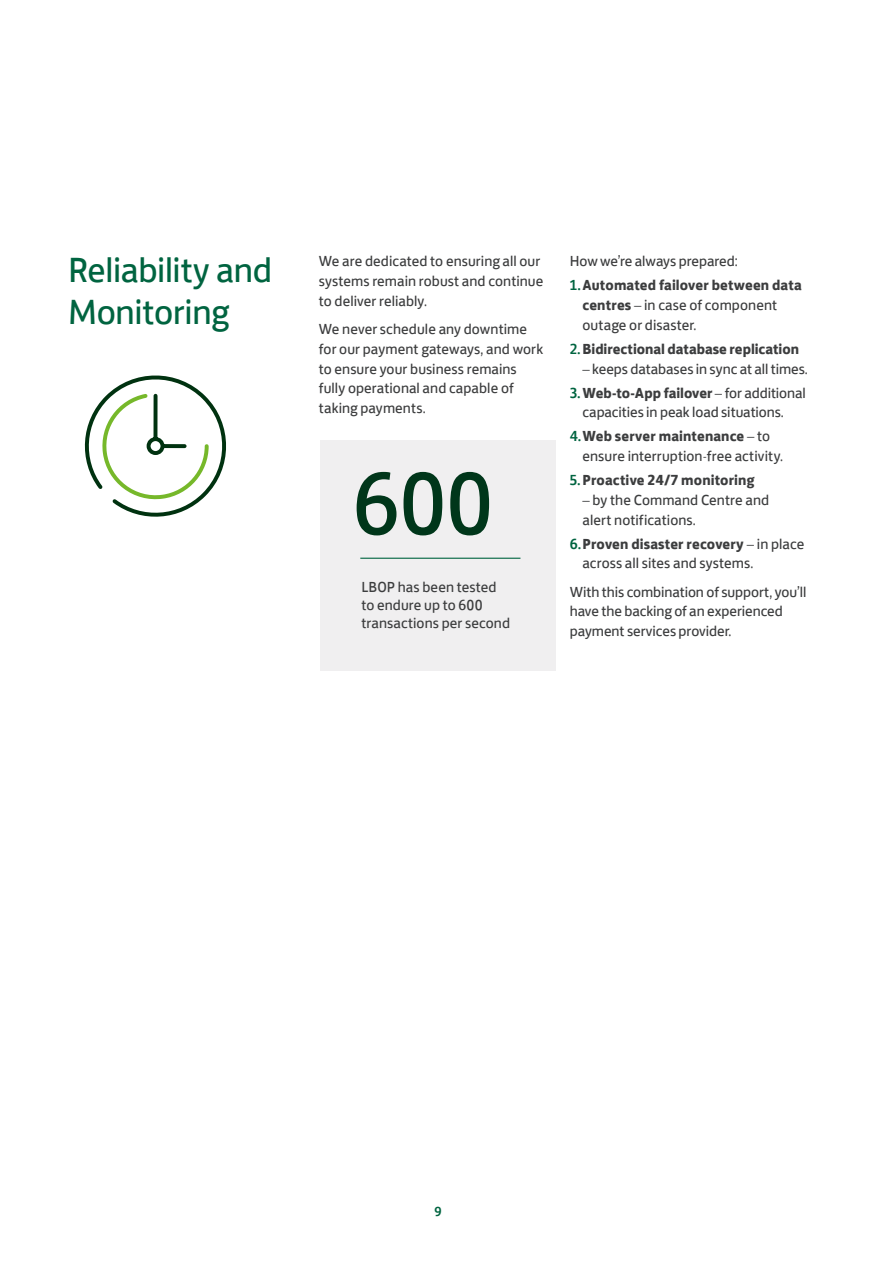
<style>
.page{position:relative;width:893px;height:1263px;background:#fff}
.page>*{position:absolute;margin:0;border:0;box-sizing:border-box;transform-origin:0 0}
.t1{font:90px "Lloyds Bank Jack";color:#00361a}
.t2{font:36px/42px "Lloyds Bank Jack";letter-spacing:-.01em;color:#006440}
.t3{font:15px/19.8px "Lloyds Bank Jack";letter-spacing:.005em;color:#3c3d3e}
.t4{font:700 15px/19.8px "Lloyds Bank Jack";color:#3c3d3e}
.t5{font:500 13.5px "Lloyds Bank Jack";color:#006440}
.s1{font-weight:300}
.s2{font-weight:500;color:#006440}
.s3{font-weight:400}
.s4{font-weight:700}
</style>
<div class="page">
<div style="left:320px;top:440px;width:236px;height:231px;background:#f0eff0"></div>
<hr style="left:360px;top:558px;width:160px;height:1px;background:#006440">
<svg style="left:84px;top:375px;width:142px;height:142px"></svg>
<h2 class="t2" style="left:68px;top:246px;width:206px">Reliability and<br>Monitoring</h2>
<p class="t3" style="left:319px;top:250px;width:226px">We are dedicated to ensuring all our systems remain robust and continue to deliver reliably<span class="s1">.</span></p>
<p class="t3" style="left:319px;top:318px;width:226px">We never schedule any downtime for our payment gateways<span class="s1">,</span> and work to ensure your business remains fully operational and capable of taking payments<span class="s1">.</span></p>
<h1 class="t1" style="left:353px;top:431px;width:142px">600</h1>
<p class="t3" style="left:361px;top:576px;width:150px;line-height:18px">LBOP has been tested to endure up to 600 transactions per second</p>
<p class="t3" style="left:570px;top:250px;width:169px">How we<span class="s1">’</span>re always prepared<span class="s1">:</span></p>
<p class="t4" style="left:582px;top:274px;width:221px;text-indent:-13px"><span class="s2">1.</span> Automated failover between data centres <span class="s1">–</span> <span class="s3">in case of component outage or disaster</span><span class="s1">.</span></p>
<p class="t4" style="left:570px;top:338px;width:231px"><span class="s2">2.</span> Bidirectional database replication</p>
<p class="t3" style="left:582px;top:357px;width:227px"><span class="s1">–</span> keeps databases in sync at all times<span class="s1">.</span></p>
<p class="t3" style="left:582px;top:381px;width:225px;text-indent:-13px"><span class="s2">3.</span> <span class="s4">Web-to-App failover</span> <span class="s1">–</span> for additional capacities in peak load situations<span class="s1">.</span></p>
<p class="t3" style="left:582px;top:425px;width:202px;text-indent:-13px"><span class="s2">4.</span> <span class="s4">Web server maintenance</span> <span class="s1">–</span> to ensure interruption<span class="s1">-</span>free activity<span class="s1">.</span></p>
<p class="t4" style="left:570px;top:469px;width:187px"><span class="s2">5.</span> Proactive 24/7 monitoring</p>
<p class="t3" style="left:582px;top:489px;width:188px"><span class="s1">–</span> by the Command Centre and alert notifications<span class="s1">.</span></p>
<p class="t3" style="left:582px;top:532px;width:223px;text-indent:-13px"><span class="s2">6.</span> <span class="s4">Proven disaster recovery</span> <span class="s1">–</span> in place across all sites and systems<span class="s1">.</span></p>
<p class="t3" style="left:570px;top:580px;width:238px">With this combination of support<span class="s1">,</span> you<span class="s1">’</span>ll have the backing of an experienced payment services provider<span class="s1">.</span></p>
<p class="t5" style="left:434px;top:1201px;width:9px">9</p>
</div>
